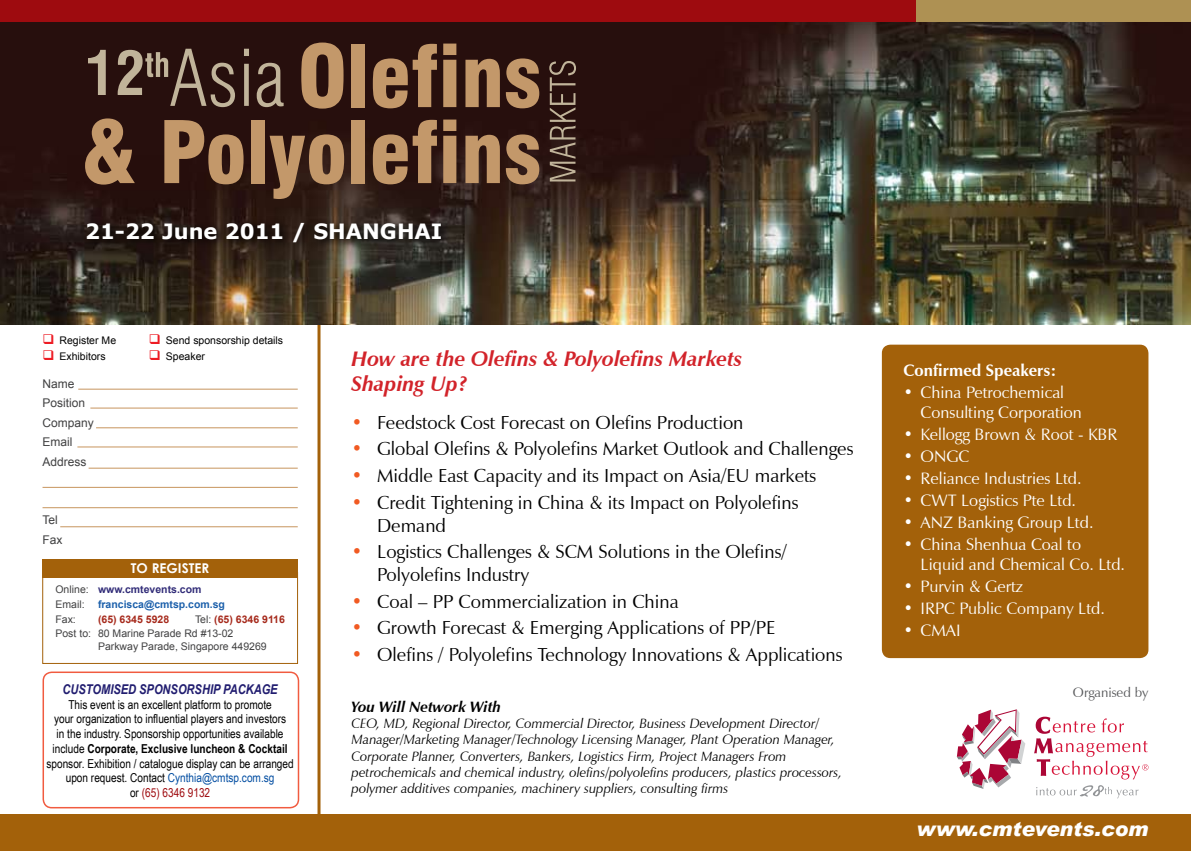
<style>
.page{position:relative;width:1191px;height:851px;background:#fff}
.page>*{position:absolute;margin:0;border:0;box-sizing:border-box;transform-origin:0 0}
.t1{font:italic 700 21px/25.2px "Zapf Humanist 601 BT";color:#d2232a}
.t2{font:700 21px "Verdana";color:#fff}
.t3{font:italic 900 20.25px "Arial";color:#fff}
.t4{font:18.75px/22.5px "Zapf Humanist 601 BT";color:#000}
.t5{font:16.5px/19.8px "Zapf Humanist 601 BT";color:#fff}
.t6{font:700 16.5px "Zapf Humanist 601 BT";color:#fff}
.t7{font:italic 700 15px "Zapf Humanist 601 BT";color:#000}
.t8{font:italic 13.5px/16.2px "Zapf Humanist 601 BT";color:#000}
.t9{font:italic 700 13.5px "Arial Narrow";color:#211d70}
.t10{font:13.5px "Zapf Humanist 601 BT";color:#58595b}
.t11{font:700 13.5px "Century Gothic";color:#fff}
.t12{font:12.3px/14.7px "Arial Narrow";color:#000;text-align:center}
.t13{font:12px/19.5px "Arial";color:#414142}
.t14{font:10.5px/14.7px "Arial";color:#414142}
.t15{font:10.5px "Arial";color:#000}
.t16{font:700 10.5px/14.7px "Arial";color:#322d79}
.t17{font:700 10.5px "Arial";color:#1c60ab}
.t18{font:700 10.5px "Arial";color:#a62a1c}
.s1{color:#ed1c24}
.s2{font-weight:400;color:#414142}
.s3{font-weight:700;color:#a62a1c}
.s4{font-weight:700}
.s5{color:#034ea2}
.s6{color:#9e0b0f}
.s7{color:#f15a22}
</style>
<div class="page">
<hr style="left:317px;top:324px;width:3px;height:526px;background:#a3610a">
<img style="left:0;top:21px;width:1191px;height:303px">
<div style="left:0;top:0;width:916px;height:21px;background:#9e0b0f"></div>
<div style="left:916px;top:0;width:275px;height:21px;background:#ae9153"></div>
<div style="left:43px;top:671px;width:256px;height:137px;border:2px solid #f15b40;border-radius:9px"></div>
<div style="left:43px;top:558px;width:255px;height:19px;background:#a3610a"></div>
<hr style="left:78px;top:389px;width:220px;height:1px;background:#c7955e">
<hr style="left:90px;top:408px;width:208px;height:1px;background:#c7955e">
<hr style="left:96px;top:427px;width:202px;height:1px;background:#c7955e">
<hr style="left:77px;top:446px;width:221px;height:1px;background:#c7955e">
<hr style="left:89px;top:468px;width:209px;height:1px;background:#c7955e">
<hr style="left:43px;top:487px;width:255px;height:1px;background:#c7955e">
<hr style="left:43px;top:507px;width:255px;height:1px;background:#c7955e">
<hr style="left:60px;top:526px;width:238px;height:1px;background:#c7955e">
<div style="left:0;top:814px;width:1191px;height:36px;background:#a3610a"></div>
<svg style="left:81px;top:217px;width:512px;height:71px;background:#3c3126"></svg>
<svg style="left:301px;top:43px;width:42px;height:66px;background:#956f4e"></svg>
<div style="left:352px;top:44px;width:13px;height:63px;background:#c3986a"></div>
<svg style="left:373px;top:44px;width:64px;height:64px;background:#7c5a3f"></svg>
<svg style="left:443px;top:44px;width:13px;height:63px"></svg>
<svg style="left:465px;top:59px;width:35px;height:48px;background:#a07955"></svg>
<svg style="left:506px;top:58px;width:33px;height:50px;background:#906b4b"></svg>
<svg style="left:85px;top:118px;width:50px;height:66px;background:#856145"></svg>
<svg style="left:164px;top:120px;width:79px;height:64px;background:#805d42"></svg>
<div style="left:251px;top:120px;width:13px;height:63px;background:#c3986a"></div>
<svg style="left:270px;top:134px;width:74px;height:65px;background:#7e5d41"></svg>
<div style="left:352px;top:120px;width:13px;height:63px;background:#c3986a"></div>
<svg style="left:373px;top:120px;width:64px;height:64px;background:#7c5a40"></svg>
<svg style="left:443px;top:119px;width:13px;height:64px"></svg>
<svg style="left:465px;top:135px;width:35px;height:48px;background:#a17a56"></svg>
<svg style="left:506px;top:134px;width:33px;height:50px;background:#926e4e"></svg>
<svg style="left:88px;top:50px;width:18px;height:45px"></svg>
<svg style="left:118px;top:49px;width:117px;height:58px;background:#533e35"></svg>
<svg style="left:244px;top:49px;width:5px;height:57px"></svg>
<svg style="left:257px;top:63px;width:27px;height:44px"></svg>
<svg style="left:549px;top:61px;width:27px;height:120px;background:#523e35"></svg>
<div style="left:882px;top:344px;width:266px;height:314px;background:#a3610a;border-radius:9px"></div>
<svg style="left:956px;top:709px;width:69px;height:79px"></svg>
<svg style="left:1034px;top:716px;width:114px;height:63px"></svg>
<svg style="left:1036px;top:785px;width:102px;height:13px"></svg>
<p class="t2" style="left:85px;top:217px;width:359px">21-22 June 2011 / Shanghai</p>
<p class="t15" style="left:43px;top:333px;width:75px"><span class="s1">❑</span> Register Me</p>
<p class="t15" style="left:149px;top:333px;width:136px"><span class="s1">❑</span> Send sponsorship details</p>
<p class="t15" style="left:43px;top:350px;width:65px"><span class="s1">❑</span> Exhibitors</p>
<p class="t15" style="left:149px;top:350px;width:58px"><span class="s1">❑</span> Speaker</p>
<p class="t13" style="left:43px;top:374px;width:53px">Name<br>Position<br>Company<br>Email<br>Address</p>
<p class="t13" style="left:43px;top:510px;width:22px">Tel<br>Fax</p>
<p class="t11" style="left:131px;top:557px;width:80px">TO REGISTER</p>
<p class="t16" style="left:55px;top:582px;width:147px"><span class="s2">Online:</span> www.cmtevents.com<br><span class="s2">Email:</span></p>
<p class="t17" style="left:98px;top:597px;width:128px">francisca@cmtsp.com.sg</p>
<p class="t14" style="left:55px;top:611px;width:231px;text-indent:140px">Tel: <span class="s3">(65) 6346 9116<br></span>Post to: 80 Marine Parade Rd #13-02</p>
<p class="t14" style="left:98px;top:639px;width:170px">Parkway Parade, Singapore 449269</p>
<p class="t14" style="left:55px;top:611px;width:22px">Fax:</p>
<p class="t18" style="left:98px;top:612px;width:73px">(65) 6345 5928</p>
<p class="t9" style="left:63px;top:678px;width:217px">CUSTOMISED SPONSORSHIP PACKAGE</p>
<p class="t12" style="left:46px;top:696px;width:249px">This event is an excellent platform to promote<br>your organization to influential players and investors<br>in the industry. Sponsorship opportunities available include <span class="s4">Corporate, Exclusive luncheon &amp; Cocktail </span>sponsor. Exhibition / catalogue display can be arranged upon request. Contact <span class="s5">Cynthia@cmtsp.com.sg<br></span>or <span class="s6">(65) 6346 9132</span></p>
<p class="t1" style="left:351px;top:346px;width:392px">How are the Olefins &amp; Polyolefins Markets<br>Shaping Up?</p>
<p class="t4" style="left:351px;top:411px;width:393px"><span class="s7">•</span> Feedstock Cost Forecast on Olefins Production</p>
<p class="t4" style="left:351px;top:437px;width:503px"><span class="s7">•</span> Global Olefins &amp; Polyolefins Market Outlook and Challenges</p>
<p class="t4" style="left:351px;top:464px;width:466px"><span class="s7">•</span> Middle East Capacity and its Impact on Asia/EU markets</p>
<p class="t4" style="left:377px;top:491px;width:423px;text-indent:-26px"><span class="s7">•</span> Credit Tightening in China &amp; its Impact on Polyolefins<br>Demand</p>
<p class="t4" style="left:377px;top:540px;width:411px;text-indent:-26px"><span class="s7">•</span> Logistics Challenges &amp; SCM Solutions in the Olefins/<br>Polyolefins Industry</p>
<p class="t4" style="left:351px;top:589px;width:329px"><span class="s7">•</span> Coal – PP Commercialization in China</p>
<p class="t4" style="left:351px;top:616px;width:425px"><span class="s7">•</span> Growth Forecast &amp; Emerging Applications of PP/PE</p>
<p class="t4" style="left:351px;top:643px;width:492px"><span class="s7">•</span> Olefins / Polyolefins Technology Innovations &amp; Applications</p>
<p class="t7" style="left:351px;top:697px;width:151px">You Will Network With</p>
<p class="t8" style="left:351px;top:715px;width:492px">CEO, MD, Regional Director, Commercial Director, Business Development Director/ Manager/Marketing Manager/Technology Licensing Manager, Plant Operation Manager, Corporate Planner, Converters, Bankers, Logistics Firm, Project Managers From petrochemicals and chemical industry, olefins/polyolefins producers, plastics processors, polymer additives companies, machinery suppliers, consulting firms</p>
<p class="t6" style="left:903px;top:360px;width:154px">Confirmed Speakers:</p>
<p class="t5" style="left:920px;top:383px;width:163px;text-indent:-17px">• China Petrochemical<br>Consulting Corporation</p>
<p class="t5" style="left:903px;top:424px;width:215px">• Kellogg Brown &amp; Root - KBR</p>
<p class="t5" style="left:903px;top:446px;width:67px">• ONGC</p>
<p class="t5" style="left:903px;top:468px;width:179px">• Reliance Industries Ltd.</p>
<p class="t5" style="left:903px;top:490px;width:174px">• CWT Logistics Pte Ltd.</p>
<p class="t5" style="left:903px;top:512px;width:191px">• ANZ Banking Group Ltd.</p>
<p class="t5" style="left:920px;top:534px;width:206px;text-indent:-17px">• China Shenhua Coal to<br>Liquid and Chemical Co. Ltd.</p>
<p class="t5" style="left:903px;top:576px;width:121px">• Purvin &amp; Gertz</p>
<p class="t5" style="left:903px;top:598px;width:203px">• IRPC Public Company Ltd.</p>
<p class="t5" style="left:903px;top:619px;width:59px">• CMAI</p>
<p class="t10" style="left:1073px;top:683px;width:77px">Organised by</p>
<p class="t3" style="left:916px;top:816px;width:233px">www.cmtevents.com</p>
</div>
